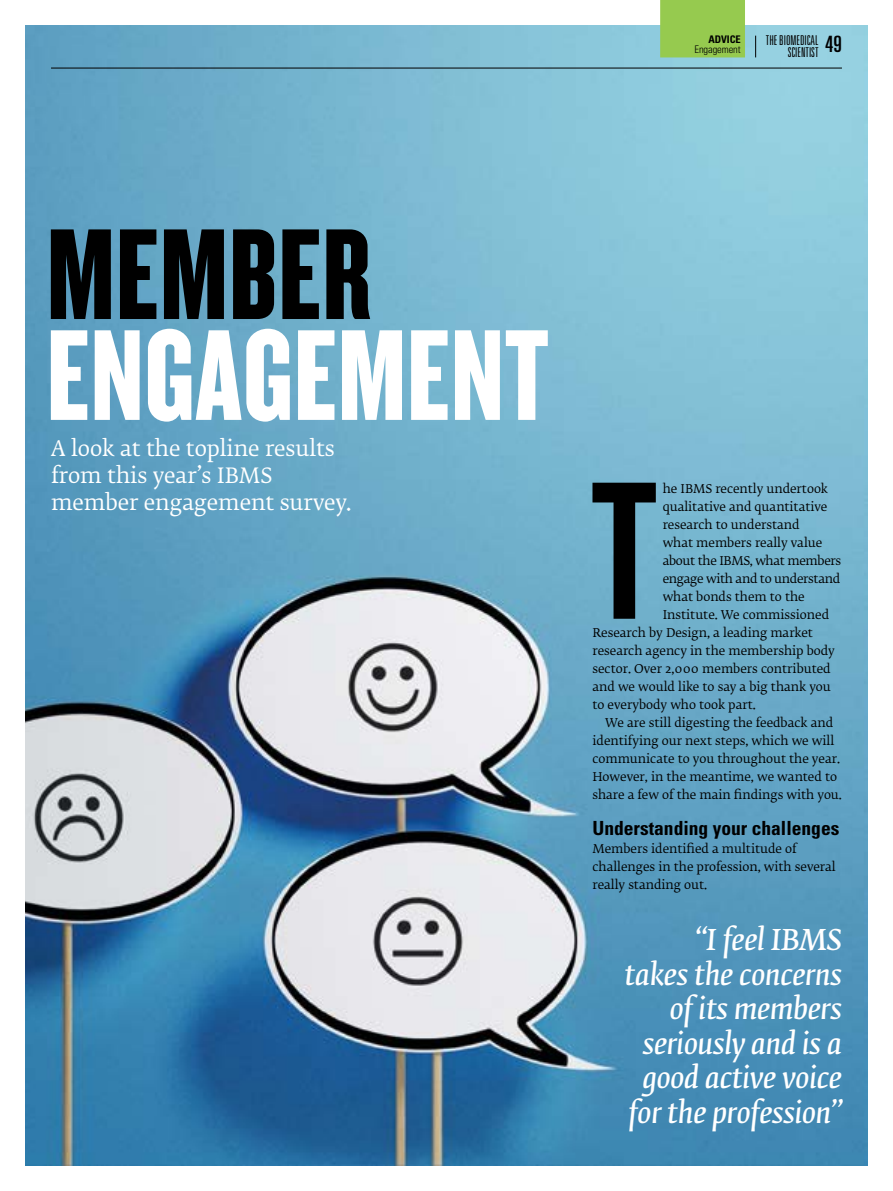
<style>
.page{position:relative;width:893px;height:1191px;background:#fff}
.page>*{position:absolute;margin:0;border:0;box-sizing:border-box;transform-origin:0 0}
.t1{font:204.15px "Knockout HTF48 Featherweight";color:#000}
.t2{font:134.4px "Knockout HTF68 Full Featherwt";letter-spacing:.01em;color:#fff}
.t3{font:134.4px "Knockout HTF68 Full Featherwt";letter-spacing:.01em;color:#000}
.t4{font:italic 28.5px/34.5px "Fedra Serif B Std Demi";letter-spacing:-.01em;color:#fff;text-align:right}
.t5{font:ultra-condensed 22.5px "Univers";color:#000}
.t6{font:21px/27px "Fedra Serif B Std";color:#fff}
.t7{font:700 condensed 19.5px "Univers";color:#000}
.t8{font:300 ultra-condensed 13.5px/12px "Univers";color:#000;text-align:right}
.t9{font:12px/18px "Fedra Serif B Std";color:#000}
.t10{font:12px "Fedra Serif B Std";letter-spacing:-.025em;color:#000}
.t11{font:300 condensed 10.5px "Univers";letter-spacing:-.01em;color:#000}
.t12{font:700 condensed 10.5px "Univers";letter-spacing:-.01em;color:#000}
</style>
<div class="page">
<img style="left:26px;top:26px;width:841px;height:1139px">
<svg style="left:755px;top:36px;width:1px;height:21px"></svg>
<hr style="left:51px;top:68px;width:791px;height:1px;background:#000">
<div style="left:660px;top:0;width:85px;height:57px;background:#96ca4f"></div>
<p class="t12" style="left:709px;top:33px;width:34px">ADVICE</p>
<p class="t11" style="left:694px;top:43px;width:48px">Engagement</p>
<p class="t8" style="left:766px;top:34px;width:54px">THE BIOMEDICAL<br>SCIENTIST</p>
<h3 class="t5" style="left:825px;top:31px;width:18px">49</h3>
<h2 class="t3" style="left:47px;top:206px;width:326px">MEMBER</h2>
<h2 class="t2" style="left:47px;top:307px;width:503px">ENGAGEMENT</h2>
<h3 class="t6" style="left:51px;top:436px;width:302px">A look at the topline results from this year’s IBMS member engagement survey.</h3>
<h1 class="t1" style="left:591px;top:448px;width:68px">T</h1>
<p class="t9" style="left:663px;top:480px;width:167px">he IBMS recently undertook</p>
<p class="t9" style="left:663px;top:498px;width:166px">qualitative and quantitative</p>
<p class="t9" style="left:663px;top:516px;width:138px">research to understand</p>
<p class="t9" style="left:663px;top:534px;width:161px">what members really value</p>
<p class="t10" style="left:663px;top:552px;width:180px">about the IBMS, what members</p>
<p class="t10" style="left:663px;top:570px;width:179px">engage with and to understand</p>
<p class="t9" style="left:663px;top:588px;width:143px">what bonds them to the</p>
<p class="t9" style="left:663px;top:606px;width:168px">Institute. We commissioned</p>
<p class="t9" style="left:592px;top:624px;width:222px">Research by Design, a leading market</p>
<p class="t9" style="left:592px;top:642px;width:244px">research agency in the membership body</p>
<p class="t9" style="left:592px;top:660px;width:240px">sector. Over 2,000 members contributed</p>
<p class="t9" style="left:592px;top:678px;width:240px">and we would like to say a big thank you</p>
<p class="t9" style="left:592px;top:696px;width:165px">to everybody who took part.</p>
<p class="t9" style="left:605px;top:714px;width:229px">We are still digesting the feedback and</p>
<p class="t9" style="left:592px;top:732px;width:243px">identifying our next steps, which we will</p>
<p class="t9" style="left:592px;top:750px;width:249px">communicate to you throughout the year.</p>
<p class="t9" style="left:592px;top:768px;width:246px">However, in the meantime, we wanted to</p>
<p class="t9" style="left:592px;top:786px;width:251px">share a few of the main findings with you.</p>
<h3 class="t7" style="left:592px;top:816px;width:248px">Understanding your challenges</h3>
<p class="t9" style="left:592px;top:840px;width:245px">Members identified a multitude of challenges in the profession, with several really standing out.</p>
<h3 class="t4" style="left:624px;top:924px;width:219px">“I feel IBMS takes the concerns of its members seriously and is a good active voice for the profession”</h3>
</div>
